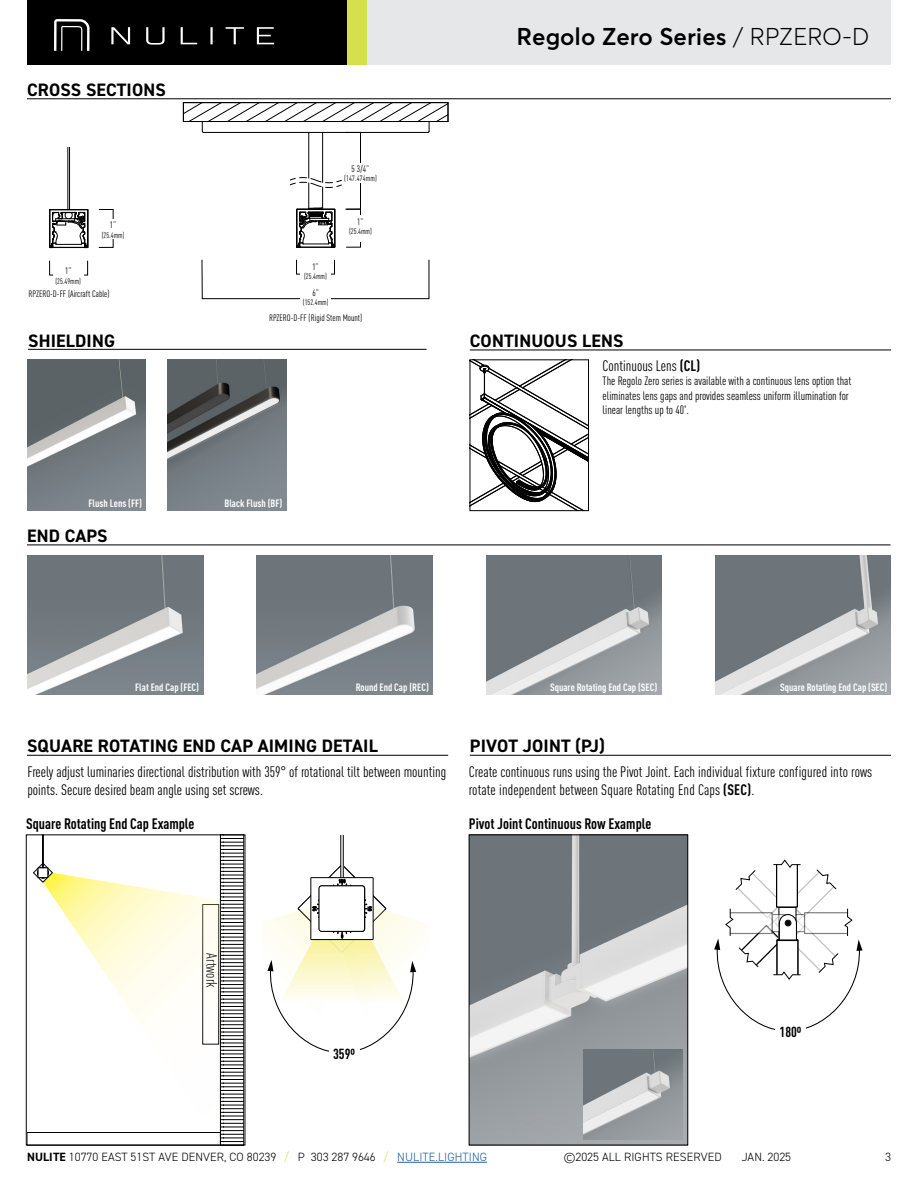
<style>
.page{position:relative;width:918px;height:1188px;background:#fff}
.page>*{position:absolute;margin:0;border:0;box-sizing:border-box;transform-origin:0 0}
.t1{font:600 24px "Averta";color:#000}
.t2{font:700 18px "DIN2014";letter-spacing:.01em;color:#000}
.t3{font:condensed 15px/18px "DINOT";color:#000}
.t4{font:700 condensed 15px "DINOT";color:#000}
.t5{font:700 condensed 14.4px "DINOT";color:#000}
.t6{font:condensed 12px/14.4px "DINOT";color:#000}
.t7{font:300 12px "DIN2014";letter-spacing:.01em;color:#000}
.t8{font:700 condensed 10.5px "DINOT";color:#fff}
.t9{font:condensed 9.3px "DINOT";color:#000}
.t10{font:condensed 7.95px "DINOT";color:#000}
.t11{font:condensed 7.95px "DINOT";letter-spacing:.02em;color:#000}
.s1{font-weight:300}
.s2{font-weight:700}
.s3{color:#d5e04e}
.s4{color:#215e9e}
</style>
<div class="page">
<div style="left:27px;top:0;width:864px;height:65px;background:#000"></div>
<div style="left:348px;top:0;width:19px;height:65px;background:#d5e04e"></div>
<div style="left:367px;top:0;width:524px;height:65px;background:#e6e7e8"></div>
<svg style="left:54px;top:19px;width:36px;height:32px"></svg>
<svg style="left:111px;top:27px;width:19px;height:17px"></svg>
<svg style="left:146px;top:27px;width:19px;height:18px"></svg>
<svg style="left:181px;top:27px;width:16px;height:17px"></svg>
<hr style="left:210px;top:27px;width:3px;height:17px;background:#fff">
<svg style="left:226px;top:27px;width:18px;height:17px"></svg>
<svg style="left:257px;top:27px;width:17px;height:17px"></svg>
<hr style="left:397px;top:1162px;width:90px;height:1px;background:#215e9e">
<svg style="left:220px;top:837px;width:23px;height:306px"></svg>
<svg style="left:43px;top:873px;width:177px;height:270px"></svg>
<svg style="left:34px;top:863px;width:18px;height:19px"></svg>
<div style="left:33px;top:863px;width:19px;height:19px;border:1px solid #000;border-radius:9px"></div>
<svg style="left:38px;top:867px;width:11px;height:12px"></svg>
<div style="left:38px;top:868px;width:10px;height:10px;background:#fff"></div>
<div style="left:38px;top:868px;width:10px;height:10px;border:1px solid #000"></div>
<div style="left:43px;top:835px;width:1px;height:33px;border:1px solid #000"></div>
<div style="left:26px;top:835px;width:219px;height:310px;border:1px solid #000"></div>
<hr style="left:27px;top:755px;width:421px;height:1px;background:#000">
<svg style="left:263px;top:835px;width:163px;height:217px"></svg>
<div style="left:319px;top:886px;width:46px;height:45px;background:#fff;border-radius:3px"></div>
<div style="left:319px;top:886px;width:46px;height:46px;border:1px solid #000;border-radius:3px"></div>
<img style="left:471px;top:837px;width:215px;height:306px">
<div style="left:469px;top:835px;width:219px;height:310px;border:1px solid #000"></div>
<hr style="left:470px;top:755px;width:421px;height:1px;background:#000">
<svg style="left:714px;top:859px;width:149px;height:171px"></svg>
<div style="left:776px;top:1026px;width:30px;height:14px;background:#fff"></div>
<img style="left:583px;top:1049px;width:100px;height:91px">
<hr style="left:27px;top:98px;width:864px;height:1px;background:#000">
<svg style="left:49px;top:260px;width:39px;height:15px"></svg>
<div style="left:53px;top:265px;width:30px;height:20px;background:#fff"></div>
<div style="left:99px;top:209px;width:14px;height:39px;border:1px solid #000"></div>
<div style="left:99px;top:219px;width:27px;height:20px;background:#fff"></div>
<hr style="left:88px;top:210px;width:1px;height:37px;background:#010101">
<hr style="left:68px;top:147px;width:1px;height:62px;background:#010101">
<hr style="left:69px;top:147px;width:1px;height:62px;background:#010101">
<svg style="left:49px;top:209px;width:39px;height:39px"></svg>
<svg style="left:202px;top:259px;width:227px;height:40px"></svg>
<div style="left:301px;top:286px;width:30px;height:27px;background:#fff"></div>
<svg style="left:183px;top:102px;width:266px;height:146px"></svg>
<svg style="left:472px;top:362px;width:115px;height:147px"></svg>
<div style="left:470px;top:360px;width:119px;height:151px;border:1px solid #000"></div>
<hr style="left:470px;top:350px;width:421px;height:1px;background:#000">
<hr style="left:28px;top:349px;width:399px;height:1px;background:#000">
<img style="left:27px;top:360px;width:119px;height:151px">
<img style="left:167px;top:360px;width:119px;height:151px">
<hr style="left:27px;top:545px;width:864px;height:1px;background:#000">
<img style="left:27px;top:556px;width:176px;height:138px">
<img style="left:257px;top:556px;width:175px;height:138px">
<img style="left:486px;top:556px;width:176px;height:138px">
<img style="left:715px;top:556px;width:176px;height:138px">
<p class="t2" style="left:27px;top:78px;width:140px">CROSS SECTIONS</p>
<p class="t9" style="left:65px;top:264px;width:8px">1”</p>
<p class="t10" style="left:56px;top:275px;width:27px">(25.49mm)</p>
<p class="t9" style="left:110px;top:219px;width:8px">1”</p>
<p class="t10" style="left:102px;top:230px;width:24px">(25.4mm)</p>
<p class="t9" style="left:29px;top:287px;width:83px">RPZERO-D-FF (Aircraft Cable)</p>
<p class="t9" style="left:312px;top:260px;width:8px">1”</p>
<p class="t10" style="left:304px;top:271px;width:24px">(25.4mm)</p>
<p class="t9" style="left:352px;top:163px;width:19px">5 3/4”</p>
<p class="t11" style="left:344px;top:172px;width:34px">(147.474mm)</p>
<p class="t9" style="left:357px;top:215px;width:8px">1”</p>
<p class="t10" style="left:349px;top:226px;width:24px">(25.4mm)</p>
<p class="t9" style="left:312px;top:286px;width:8px">6”</p>
<p class="t10" style="left:303px;top:297px;width:27px">(152.4mm)</p>
<p class="t9" style="left:269px;top:311px;width:95px">RPZERO-D-FF (Rigid Stem Mount)</p>
<h1 class="t1" style="left:517px;top:21px;width:354px">Regolo Zero Series <span class="s1">/ RPZERO-D</span></h1>
<p class="t2" style="left:28px;top:328px;width:88px">SHIELDING</p>
<p class="t2" style="left:470px;top:328px;width:155px">CONTINUOUS LENS</p>
<p class="t8" style="left:89px;top:496px;width:55px">Flush Lens (FF)</p>
<p class="t8" style="left:224px;top:496px;width:60px">Black Flush (BF)</p>
<p class="t2" style="left:27px;top:523px;width:82px">END CAPS</p>
<p class="t3" style="left:603px;top:356px;width:99px">Continuous Lens <span class="s2">(CL)</span></p>
<p class="t6" style="left:603px;top:373px;width:250px">The Regolo Zero series is available with a continuous lens option that eliminates lens gaps and provides seamless uniform illumination for linear lengths up to 40'.</p>
<p class="t8" style="left:135px;top:679px;width:65px">Flat End Cap (FEC)</p>
<p class="t8" style="left:356px;top:679px;width:75px">Round End Cap (REC)</p>
<p class="t8" style="left:550px;top:679px;width:109px">Square Rotating End Cap (SEC)</p>
<p class="t8" style="left:780px;top:679px;width:109px">Square Rotating End Cap (SEC)</p>
<p class="t2" style="left:27px;top:734px;width:352px">SQUARE ROTATING END CAP AIMING DETAIL</p>
<p class="t3" style="left:27px;top:762px;width:420px">Freely adjust luminaries directional distribution with 359° of rotational tilt between mounting points. Secure desired beam angle using set screws.</p>
<p class="t4" style="left:26px;top:813px;width:170px">Square Rotating End Cap Example</p>
<p class="t2" style="left:470px;top:734px;width:137px">PIVOT JOINT (PJ)</p>
<p class="t3" style="left:469px;top:762px;width:405px">Create continuous runs using the Pivot Joint. Each individual fixture configured into rows rotate independent between Square Rotating End Caps <span class="s2">(SEC)</span>.</p>
<p class="t4" style="left:469px;top:813px;width:184px">Pivot Joint Continuous Row Example</p>
<p class="t3" style="left:222px;top:953px;width:36px;rotate:90deg">Artwork</p>
<p class="t5" style="left:333px;top:1043px;width:24px">359º</p>
<p class="t5" style="left:780px;top:1021px;width:23px">180º</p>
<p class="t7" style="left:27px;top:1150px;width:462px"><span class="s2">NULITE</span> 10770 EAST 51ST AVE DENVER, CO 80239 <span class="s3">/</span> P 303 287 9646 <span class="s3">/</span> <span class="s4">NULITE.LIGHTING</span></p>
<p class="t7" style="left:564px;top:1150px;width:159px">©2025 ALL RIGHTS RESERVED</p>
<p class="t7" style="left:742px;top:1150px;width:51px">JAN. 2025</p>
<p class="t7" style="left:885px;top:1149px;width:7px">3</p>
</div>
